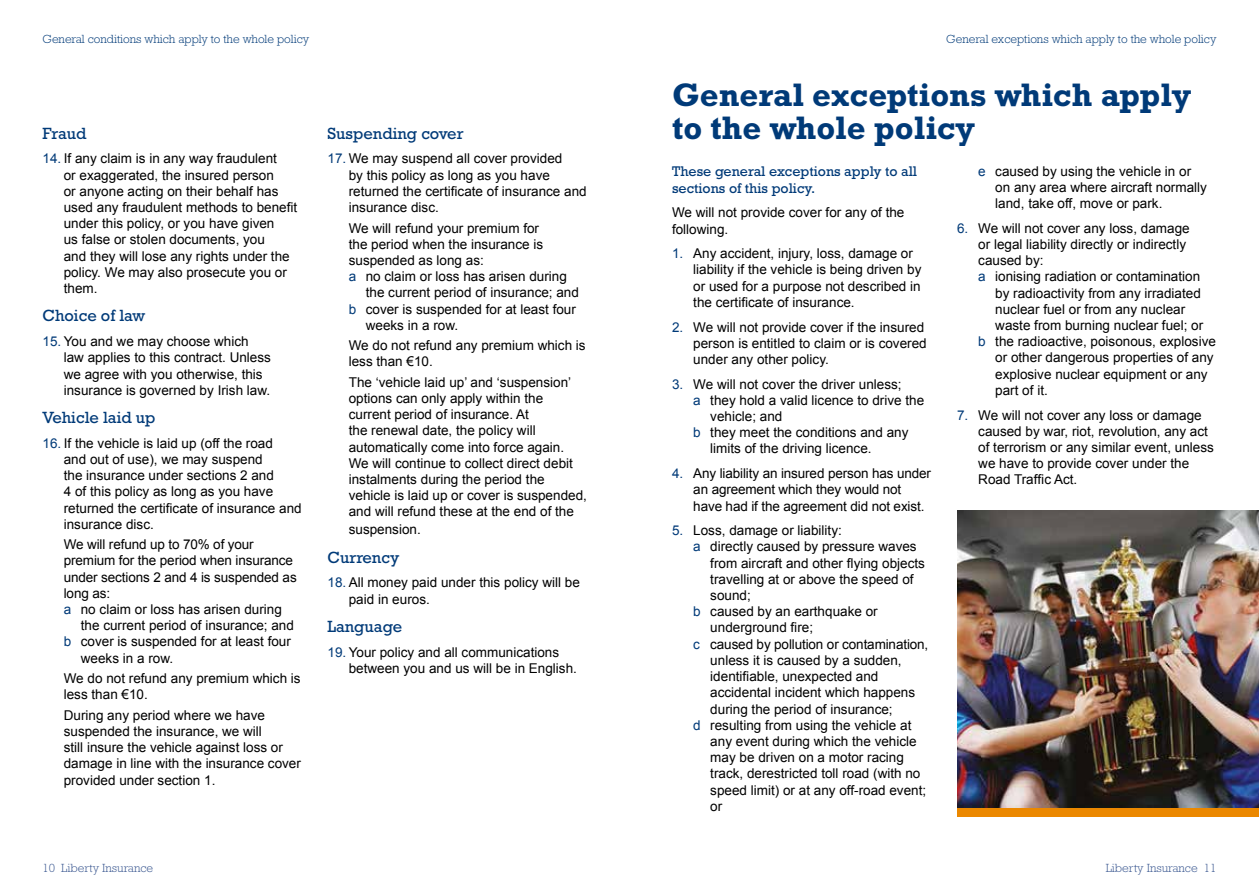
<style>
.page{position:relative;width:1259px;height:893px;background:#fff}
.page>*{position:absolute;margin:0;border:0;box-sizing:border-box;transform-origin:0 0}
.t1{font:700 33px/33px "Rockwell Std";color:#003a78}
.t2{font:16.5px "Rockwell Std";color:#003a78}
.t3{font:14.25px/17.1px "Rockwell Std";color:#003a78}
.t4{font:13.5px/16.2px "Arial";color:#000}
.t5{font:300 12px "Rockwell Std";color:#003a78}
.t6{font:300 12px "Rockwell Std";color:#38558f}
.s1{color:#003a78}
</style>
<div class="page">
<div style="left:957px;top:782px;width:302px;height:34px;background:#eb8800"></div>
<img style="left:957px;top:510px;width:302px;height:297px">
<p class="t5" style="left:43px;top:32px;width:268px">General conditions which apply to the whole policy</p>
<p class="t5" style="left:946px;top:32px;width:272px">General exceptions which apply to the whole policy</p>
<h1 class="t1" style="left:672px;top:78px;width:521px">General exceptions which apply to the whole policy</h1>
<p class="t2" style="left:327px;top:124px;width:138px">Suspending cover</p>
<p class="t4" style="left:349px;top:151px;width:239px;text-indent:-21px"><span class="s1">17.</span> We may suspend all cover provided<br>by this policy as long as you have returned the certificate of insurance and insurance disc.</p>
<p class="t4" style="left:349px;top:220px;width:192px">We will refund your premium for</p>
<p class="t4" style="left:349px;top:236px;width:196px">the period when the insurance is</p>
<p class="t4" style="left:349px;top:252px;width:137px">suspended as long as:</p>
<p class="t4" style="left:349px;top:268px;width:220px"><span class="s1">a</span> no claim or loss has arisen during</p>
<p class="t4" style="left:366px;top:285px;width:215px">the current period of insurance; and</p>
<p class="t4" style="left:349px;top:301px;width:229px"><span class="s1">b</span> cover is suspended for at least four</p>
<p class="t4" style="left:366px;top:317px;width:94px">weeks in a row.</p>
<p class="t4" style="left:349px;top:337px;width:238px">We do not refund any premium which is less than €10.</p>
<p class="t4" style="left:349px;top:374px;width:240px">The ‘vehicle laid up’ and ‘suspension’ options can only apply within the current period of insurance. At<br>the renewal date, the policy will automatically come into force again.<br>We will continue to collect direct debit instalments during the period the vehicle is laid up or cover is suspended, and will refund these at the end of the</p>
<p class="t4" style="left:349px;top:522px;width:74px">suspension.</p>
<p class="t2" style="left:327px;top:548px;width:73px">Currency</p>
<p class="t4" style="left:349px;top:575px;width:233px;text-indent:-21px"><span class="s1">18.</span> All money paid under this policy will be paid in euros.</p>
<p class="t2" style="left:327px;top:617px;width:76px">Language</p>
<p class="t4" style="left:349px;top:644px;width:230px;text-indent:-21px"><span class="s1">19.</span> Your policy and all communications between you and us will be in English.</p>
<p class="t2" style="left:43px;top:124px;width:45px">Fraud</p>
<p class="t4" style="left:64px;top:151px;width:235px;text-indent:-21px"><span class="s1">14.</span> If any claim is in any way fraudulent<br>or exaggerated, the insured person<br>or anyone acting on their behalf has used any fraudulent methods to benefit under this policy, or you have given<br>us false or stolen documents, you<br>and they will lose any rights under the policy. We may also prosecute you or them.</p>
<p class="t2" style="left:43px;top:306px;width:104px">Choice of law</p>
<p class="t4" style="left:64px;top:333px;width:209px;text-indent:-21px"><span class="s1">15.</span> You and we may choose which law applies to this contract. Unless we agree with you otherwise, this insurance is governed by Irish law.</p>
<p class="t2" style="left:43px;top:408px;width:115px">Vehicle laid up</p>
<p class="t4" style="left:64px;top:435px;width:239px;text-indent:-21px"><span class="s1">16.</span> If the vehicle is laid up (off the road<br>and out of use), we may suspend<br>the insurance under sections 2 and<br>4 of this policy as long as you have returned the certificate of insurance and insurance disc.</p>
<p class="t4" style="left:64px;top:536px;width:234px">We will refund up to 70% of your premium for the period when insurance under sections 2 and 4 is suspended as long as:<br><span class="s1">a</span> no claim or loss has arisen during</p>
<p class="t4" style="left:81px;top:617px;width:215px">the current period of insurance; and</p>
<p class="t4" style="left:64px;top:634px;width:229px"><span class="s1">b</span> cover is suspended for at least four</p>
<p class="t4" style="left:81px;top:650px;width:94px">weeks in a row.</p>
<p class="t4" style="left:64px;top:670px;width:238px">We do not refund any premium which is less than €10.</p>
<p class="t4" style="left:64px;top:707px;width:239px">During any period where we have suspended the insurance, we will<br>still insure the vehicle against loss or damage in line with the insurance cover provided under section 1.</p>
<p class="t3" style="left:672px;top:162px;width:246px">These general exceptions apply to all sections of this policy.</p>
<p class="t4" style="left:672px;top:205px;width:234px">We will not provide cover for any of the following.</p>
<p class="t4" style="left:693px;top:246px;width:230px;text-indent:-21px"><span class="s1">1.</span> Any accident, injury, loss, damage or liability if the vehicle is being driven by or used for a purpose not described in the certificate of insurance.</p>
<p class="t4" style="left:693px;top:319px;width:235px;text-indent:-21px"><span class="s1">2.</span> We will not provide cover if the insured person is entitled to claim or is covered under any other policy.</p>
<p class="t4" style="left:672px;top:376px;width:231px"><span class="s1">3.</span> We will not cover the driver unless;</p>
<p class="t4" style="left:693px;top:392px;width:232px"><span class="s1">a</span> they hold a valid licence to drive the</p>
<p class="t4" style="left:710px;top:408px;width:74px">vehicle; and</p>
<p class="t4" style="left:693px;top:425px;width:217px"><span class="s1">b</span> they meet the conditions and any</p>
<p class="t4" style="left:710px;top:441px;width:163px">limits of the driving licence.</p>
<p class="t4" style="left:693px;top:465px;width:239px;text-indent:-21px"><span class="s1">4.</span> Any liability an insured person has under an agreement which they would not have had if the agreement did not exist.</p>
<p class="t4" style="left:672px;top:523px;width:171px"><span class="s1">5.</span> Loss, damage or liability:</p>
<p class="t4" style="left:693px;top:539px;width:225px"><span class="s1">a</span> directly caused by pressure waves</p>
<p class="t4" style="left:710px;top:555px;width:216px">from aircraft and other flying objects</p>
<p class="t4" style="left:710px;top:571px;width:205px">travelling at or above the speed of</p>
<p class="t4" style="left:710px;top:587px;width:42px">sound;</p>
<p class="t4" style="left:693px;top:604px;width:186px"><span class="s1">b</span> caused by an earthquake or</p>
<p class="t4" style="left:710px;top:620px;width:104px">underground fire;</p>
<p class="t4" style="left:693px;top:636px;width:237px"><span class="s1">c</span> caused by pollution or contamination,</p>
<p class="t4" style="left:710px;top:652px;width:193px">unless it is caused by a sudden,</p>
<p class="t4" style="left:710px;top:668px;width:170px">identifiable, unexpected and</p>
<p class="t4" style="left:710px;top:685px;width:206px">accidental incident which happens</p>
<p class="t4" style="left:710px;top:701px;width:184px">during the period of insurance;</p>
<p class="t4" style="left:693px;top:717px;width:220px"><span class="s1">d</span> resulting from using the vehicle at</p>
<p class="t4" style="left:710px;top:733px;width:208px">any event during which the vehicle</p>
<p class="t4" style="left:710px;top:749px;width:195px">may be driven on a motor racing</p>
<p class="t4" style="left:710px;top:766px;width:212px">track, derestricted toll road (with no</p>
<p class="t4" style="left:710px;top:782px;width:217px">speed limit) or at any off-road event;</p>
<p class="t4" style="left:710px;top:798px;width:14px">or</p>
<p class="t4" style="left:995px;top:163px;width:213px;text-indent:-17px"><span class="s1">e</span> caused by using the vehicle in or on any area where aircraft normally land, take off, move or park.</p>
<p class="t4" style="left:957px;top:220px;width:234px"><span class="s1">6.</span> We will not cover any loss, damage</p>
<p class="t4" style="left:978px;top:236px;width:209px">or legal liability directly or indirectly</p>
<p class="t4" style="left:978px;top:252px;width:67px">caused by:</p>
<p class="t4" style="left:978px;top:269px;width:223px"><span class="s1">a</span> ionising radiation or contamination</p>
<p class="t4" style="left:995px;top:285px;width:207px">by radioactivity from any irradiated</p>
<p class="t4" style="left:995px;top:301px;width:191px">nuclear fuel or from any nuclear</p>
<p class="t4" style="left:995px;top:317px;width:209px">waste from burning nuclear fuel; or</p>
<p class="t4" style="left:978px;top:333px;width:239px"><span class="s1">b</span> the radioactive, poisonous, explosive</p>
<p class="t4" style="left:995px;top:350px;width:220px">or other dangerous properties of any</p>
<p class="t4" style="left:995px;top:366px;width:214px">explosive nuclear equipment or any</p>
<p class="t4" style="left:995px;top:382px;width:54px">part of it.</p>
<p class="t4" style="left:978px;top:407px;width:237px;text-indent:-21px"><span class="s1">7.</span> We will not cover any loss or damage caused by war, riot, revolution, any act of terrorism or any similar event, unless we have to provide cover under the Road Traffic Act.</p>
<p class="t6" style="left:43px;top:861px;width:112px">10 Liberty Insurance</p>
<p class="t6" style="left:1105px;top:861px;width:112px">Liberty Insurance 11</p>
</div>
